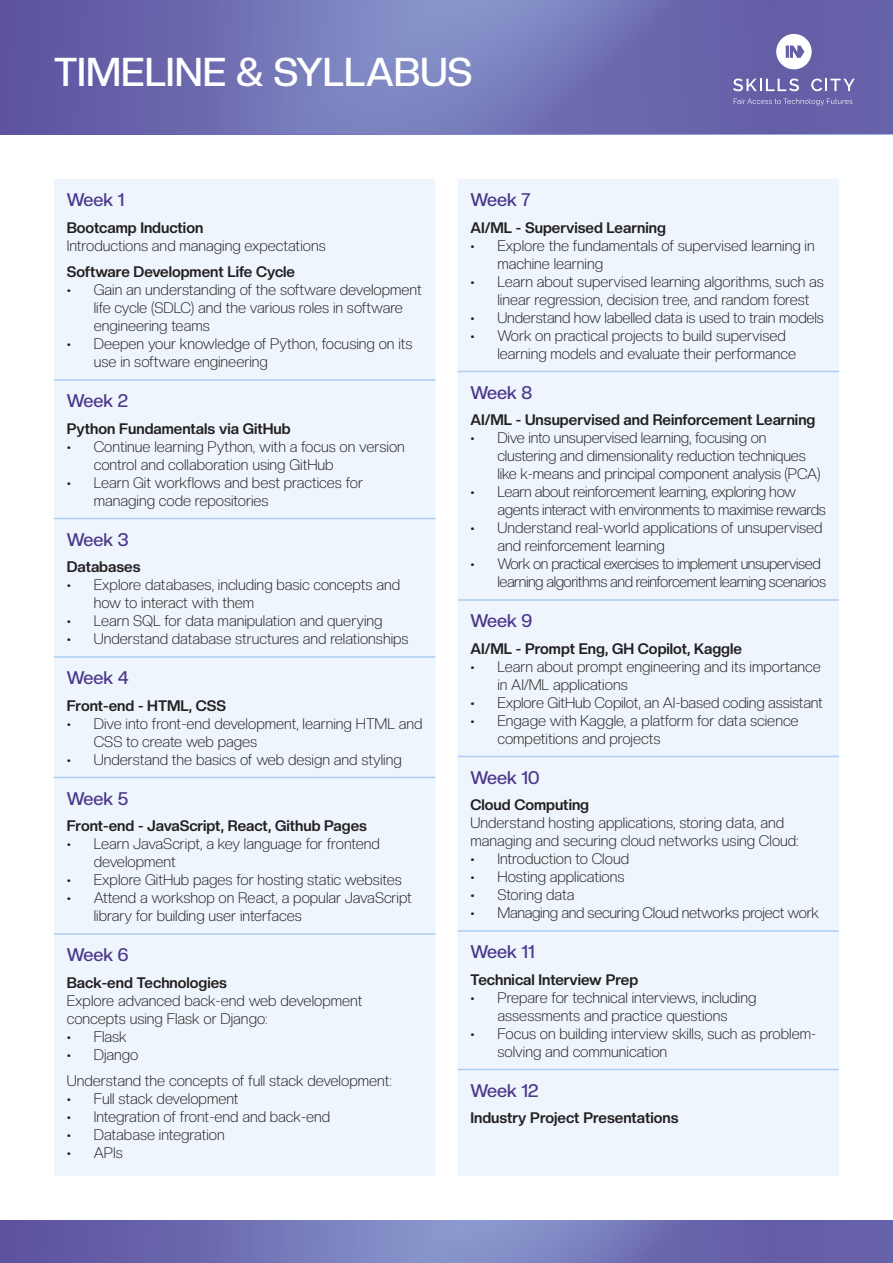
<style>
.page{position:relative;width:893px;height:1263px;background:#fff}
.page>*{position:absolute;margin:0;border:0;box-sizing:border-box;transform-origin:0 0}
.Heading_1{font:500 39.6px "Creato Display";color:#fff}
.Timeline_-_week{font:500 18px "Creato Display";color:#4b378c}
.Body_1{font:300 15px/18px "Creato Display";color:#231f20}
.Timeline_-_heading_2{font:700 15px "Creato Display";color:#231f20}
.Body_1-2{font:300 15px/18px "Creato Display";letter-spacing:-.02em;color:#231f20}
.Body_1-3{font:300 15px/18px "Creato Display";letter-spacing:-.03em;color:#231f20}
</style>
<div class="page">
<svg style="left:0;top:0;width:893px;height:134px;background:#6f6eb1"></svg>
<svg style="left:0;top:1220px;width:893px;height:43px;background:#7071b3"></svg>
<svg style="left:734px;top:98px;width:118px;height:7px"></svg>
<svg style="left:811px;top:79px;width:44px;height:12px"></svg>
<svg style="left:733px;top:79px;width:66px;height:12px"></svg>
<svg style="left:776px;top:34px;width:36px;height:35px"></svg>
<div style="left:54px;top:179px;width:381px;height:997px;background:#eef5fc"></div>
<hr style="left:54px;top:379px;width:381px;height:2px;background:#accdf2">
<hr style="left:54px;top:518px;width:381px;height:1px;background:#accdf2">
<hr style="left:54px;top:656px;width:381px;height:2px;background:#accdf2">
<hr style="left:54px;top:777px;width:381px;height:1px;background:#accdf2">
<hr style="left:54px;top:933px;width:381px;height:2px;background:#accdf2">
<div style="left:458px;top:179px;width:381px;height:997px;background:#eef5fc"></div>
<hr style="left:458px;top:371px;width:381px;height:1px;background:#accdf2">
<hr style="left:458px;top:599px;width:381px;height:2px;background:#accdf2">
<hr style="left:458px;top:756px;width:381px;height:1px;background:#accdf2">
<hr style="left:458px;top:930px;width:381px;height:2px;background:#accdf2">
<hr style="left:458px;top:1069px;width:381px;height:1px;background:#accdf2">
<p class="Heading_1" style="left:54px;top:48px;width:420px">TIMELINE &amp; SYLLABUS</p>
<p class="Timeline_-_week" style="left:67px;top:189px;width:59px">Week 1</p>
<p class="Timeline_-_heading_2" style="left:67px;top:218px;width:138px">Bootcamp Induction</p>
<p class="Body_1" style="left:67px;top:236px;width:261px">Introductions and managing expectations</p>
<p class="Timeline_-_heading_2" style="left:67px;top:263px;width:230px">Software Development Life Cycle</p>
<p class="Body_1" style="left:94px;top:281px;width:330px;text-indent:-27px">• Gain an understanding of the software development life cycle (SDLC) and the various roles in software engineering teams</p>
<p class="Body_1" style="left:94px;top:335px;width:320px;text-indent:-27px">• Deepen your knowledge of Python, focusing on its use in software engineering</p>
<p class="Timeline_-_week" style="left:67px;top:390px;width:63px">Week 2</p>
<p class="Timeline_-_heading_2" style="left:67px;top:419px;width:225px">Python Fundamentals via GitHub</p>
<p class="Body_1" style="left:94px;top:437px;width:313px;text-indent:-27px">• Continue learning Python, with a focus on version control and collaboration using GitHub</p>
<p class="Body_1" style="left:94px;top:473px;width:271px;text-indent:-27px">• Learn Git workflows and best practices for managing code repositories</p>
<p class="Timeline_-_week" style="left:67px;top:529px;width:63px">Week 3</p>
<p class="Timeline_-_heading_2" style="left:67px;top:558px;width:75px">Databases</p>
<p class="Body_1" style="left:94px;top:576px;width:308px;text-indent:-27px">• Explore databases, including basic concepts and how to interact with them</p>
<p class="Body_1" style="left:67px;top:612px;width:317px">• Learn SQL for data manipulation and querying</p>
<p class="Body_1" style="left:67px;top:630px;width:343px">• Understand database structures and relationships</p>
<p class="Timeline_-_week" style="left:67px;top:667px;width:64px">Week 4</p>
<p class="Timeline_-_heading_2" style="left:67px;top:696px;width:161px">Front-end - HTML, CSS</p>
<p class="Body_1" style="left:94px;top:714px;width:330px;text-indent:-27px">• Dive into front-end development, learning HTML and<br>CSS to create web pages</p>
<p class="Body_1" style="left:67px;top:750px;width:336px">• Understand the basics of web design and styling</p>
<p class="Timeline_-_week" style="left:67px;top:788px;width:63px">Week 5</p>
<p class="Timeline_-_heading_2" style="left:67px;top:817px;width:302px">Front-end - JavaScript, React, Github Pages</p>
<p class="Body_1" style="left:94px;top:835px;width:288px;text-indent:-27px">• Learn JavaScript, a key language for frontend development</p>
<p class="Body_1" style="left:67px;top:871px;width:337px">• Explore GitHub pages for hosting static websites</p>
<p class="Body_1" style="left:94px;top:889px;width:320px;text-indent:-27px">• Attend a workshop on React, a popular JavaScript library for building user interfaces</p>
<p class="Timeline_-_week" style="left:67px;top:944px;width:63px">Week 6</p>
<p class="Timeline_-_heading_2" style="left:67px;top:973px;width:162px">Back-end Technologies</p>
<p class="Body_1" style="left:67px;top:991px;width:297px">Explore advanced back-end web development concepts using Flask or Django:</p>
<p class="Body_1" style="left:67px;top:1027px;width:62px">• Flask</p>
<p class="Body_1" style="left:67px;top:1045px;width:73px">• Django</p>
<p class="Body_1" style="left:67px;top:1072px;width:327px">Understand the concepts of full stack development:</p>
<p class="Body_1" style="left:67px;top:1090px;width:173px">• Full stack development</p>
<p class="Body_1" style="left:67px;top:1108px;width:265px">• Integration of front-end and back-end</p>
<p class="Body_1" style="left:67px;top:1126px;width:160px">• Database integration</p>
<p class="Body_1" style="left:67px;top:1144px;width:58px">• APIs</p>
<p class="Timeline_-_week" style="left:470px;top:189px;width:61px">Week 7</p>
<p class="Timeline_-_heading_2" style="left:470px;top:218px;width:197px">AI/ML - Supervised Learning</p>
<p class="Body_1" style="left:497px;top:236px;width:319px;text-indent:-27px">• Explore the fundamentals of supervised learning in machine learning</p>
<p class="Body_1" style="left:497px;top:272px;width:328px;text-indent:-27px">• Learn about supervised learning algorithms, such as linear regression, decision tree, and random forest</p>
<p class="Body_1" style="left:470px;top:308px;width:355px">• Understand how labelled data is used to train models</p>
<p class="Body_1" style="left:497px;top:326px;width:300px;text-indent:-27px">• Work on practical projects to build supervised learning models and evaluate their performance</p>
<p class="Timeline_-_week" style="left:470px;top:382px;width:63px">Week 8</p>
<p class="Timeline_-_heading_2" style="left:470px;top:411px;width:346px">AI/ML - Unsupervised and Reinforcement Learning</p>
<p class="Body_1" style="left:497px;top:429px;width:325px;text-indent:-27px">• Dive into unsupervised learning, focusing on clustering and dimensionality reduction techniques like k-means and principal component analysis (PCA)</p>
<p class="Body_1-2" style="left:497px;top:483px;width:330px;text-indent:-27px">• Learn about reinforcement learning, exploring how agents interact with environments to maximise rewards</p>
<p class="Body_1" style="left:497px;top:519px;width:327px;text-indent:-27px">• Understand real-world applications of unsupervised and reinforcement learning</p>
<p class="Body_1-3" style="left:497px;top:555px;width:330px;text-indent:-27px">• Work on practical exercises to implement unsupervised learning algorithms and reinforcement learning scenarios</p>
<p class="Timeline_-_week" style="left:470px;top:610px;width:63px">Week 9</p>
<p class="Timeline_-_heading_2" style="left:470px;top:639px;width:273px">AI/ML - Prompt Eng, GH Copilot, Kaggle</p>
<p class="Body_1" style="left:497px;top:657px;width:325px;text-indent:-27px">• Learn about prompt engineering and its importance in AI/ML applications</p>
<p class="Body_1" style="left:470px;top:693px;width:354px">• Explore GitHub Copilot, an AI-based coding assistant</p>
<p class="Body_1" style="left:497px;top:711px;width:303px;text-indent:-27px">• Engage with Kaggle, a platform for data science competitions and projects</p>
<p class="Timeline_-_week" style="left:470px;top:767px;width:70px">Week 10</p>
<p class="Timeline_-_heading_2" style="left:470px;top:796px;width:120px">Cloud Computing</p>
<p class="Body_1" style="left:470px;top:814px;width:330px">Understand hosting applications, storing data, and managing and securing cloud networks using Cloud:</p>
<p class="Body_1" style="left:470px;top:850px;width:160px">• Introduction to Cloud</p>
<p class="Body_1" style="left:470px;top:868px;width:156px">• Hosting applications</p>
<p class="Body_1" style="left:470px;top:886px;width:106px">• Storing data</p>
<p class="Body_1-2" style="left:470px;top:904px;width:350px">• Managing and securing Cloud networks project work</p>
<p class="Timeline_-_week" style="left:470px;top:941px;width:66px">Week 11</p>
<p class="Timeline_-_heading_2" style="left:470px;top:970px;width:169px">Technical Interview Prep</p>
<p class="Body_1" style="left:470px;top:988px;width:288px;text-align:center">• Prepare for technical interviews, including assessments and practice questions</p>
<p class="Body_1" style="left:497px;top:1024px;width:320px;text-indent:-27px">• Focus on building interview skills, such as problem&shy;solving and communication</p>
<p class="Timeline_-_week" style="left:470px;top:1080px;width:69px">Week 12</p>
<p class="Timeline_-_heading_2" style="left:470px;top:1109px;width:210px">Industry Project Presentations</p>
</div>
